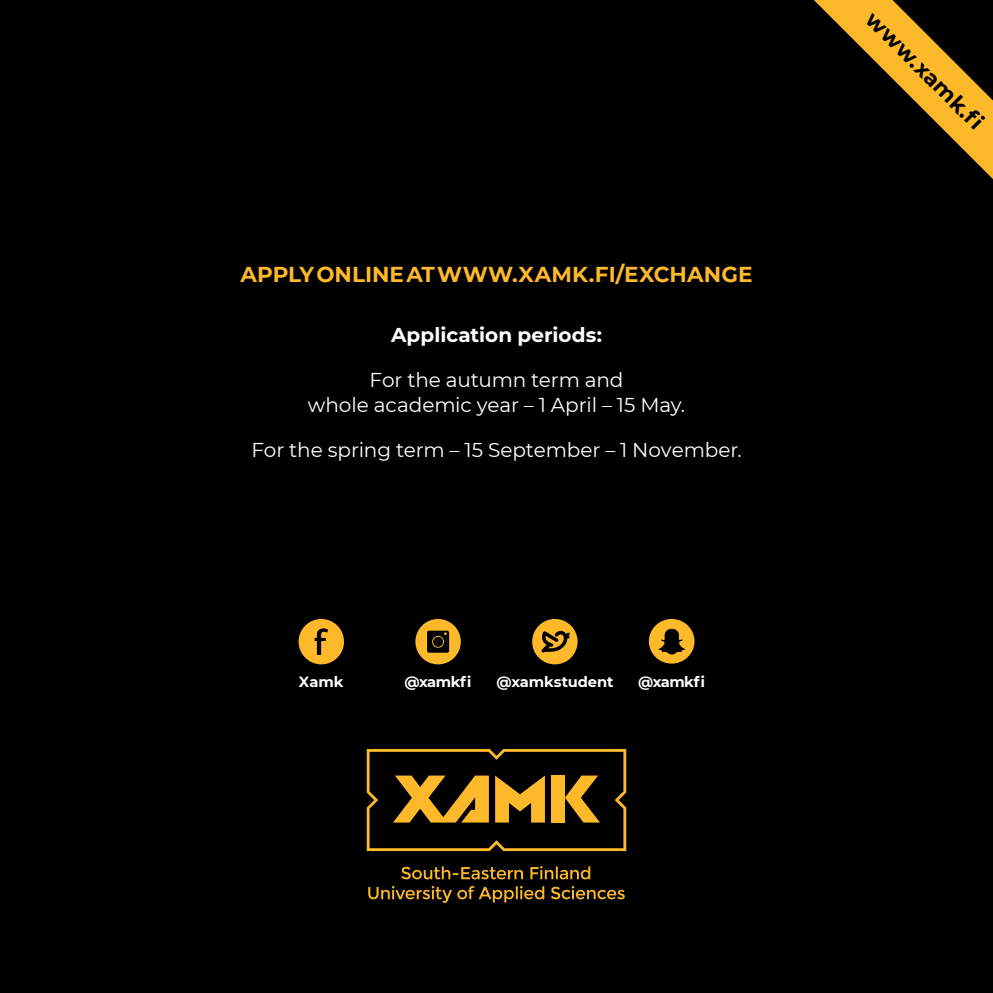
<style>
.page{position:relative;width:993px;height:993px;background:#fff}
.page>*{position:absolute;margin:0;border:0;box-sizing:border-box;transform-origin:0 0}
.t1{font:700 21.75px "Montserrat";color:#000}
.t2{font:700 21.5px "Montserrat";color:#fdb92a}
.t3{font:20px/25px "Montserrat";letter-spacing:-.005em;color:#fff;text-align:center}
.t4{font:700 20px "Montserrat";color:#fff}
.t5{font:700 14.75px "Montserrat";letter-spacing:-.01em;color:#fff}
</style>
<div class="page">
<div style="left:0;top:0;width:992px;height:992px;background:#000"></div>
<svg style="left:366px;top:749px;width:260px;height:101px"></svg>
<svg style="left:368px;top:886px;width:256px;height:16px"></svg>
<svg style="left:401px;top:866px;width:189px;height:13px"></svg>
<div style="left:532px;top:618px;width:45px;height:46px;background:#fdb92a;border-radius:50%"></div>
<svg style="left:541px;top:630px;width:28px;height:22px"></svg>
<div style="left:415px;top:618px;width:45px;height:46px;background:#fdb92a;border-radius:50%"></div>
<div style="left:427px;top:630px;width:22px;height:22px;background:#000;border-radius:2px"></div>
<svg style="left:432px;top:632px;width:14px;height:15px"></svg>
<div style="left:648px;top:618px;width:46px;height:45px;background:#fdb92a;border-radius:50%"></div>
<svg style="left:658px;top:628px;width:27px;height:26px"></svg>
<div style="left:298px;top:618px;width:46px;height:46px;background:#fdb92a;border-radius:50%"></div>
<svg style="left:314px;top:628px;width:14px;height:26px"></svg>
<svg style="left:814px;top:0;width:178px;height:178px"></svg>
<p class="t2" style="left:240px;top:259px;width:513px">APPLY ONLINE AT WWW.XAMK.FI/EXCHANGE</p>
<p class="t4" style="left:391px;top:320px;width:212px">Application periods:</p>
<p class="t3" style="left:308px;top:366px;width:378px">For the autumn term and<br>whole academic year – 1 April – 15 May.</p>
<p class="t3" style="left:251px;top:436px;width:491px">For the spring term – 15 September – 1 November.</p>
<p class="t5" style="left:299px;top:670px;width:46px">Xamk</p>
<p class="t5" style="left:404px;top:670px;width:68px">@xamkfi</p>
<p class="t5" style="left:496px;top:670px;width:118px">@xamkstudent</p>
<p class="t5" style="left:638px;top:670px;width:68px">@xamkfi</p>
<p class="t1" style="left:880px;top:4px;width:163px;rotate:45deg">www.xamk.fi</p>
</div>
